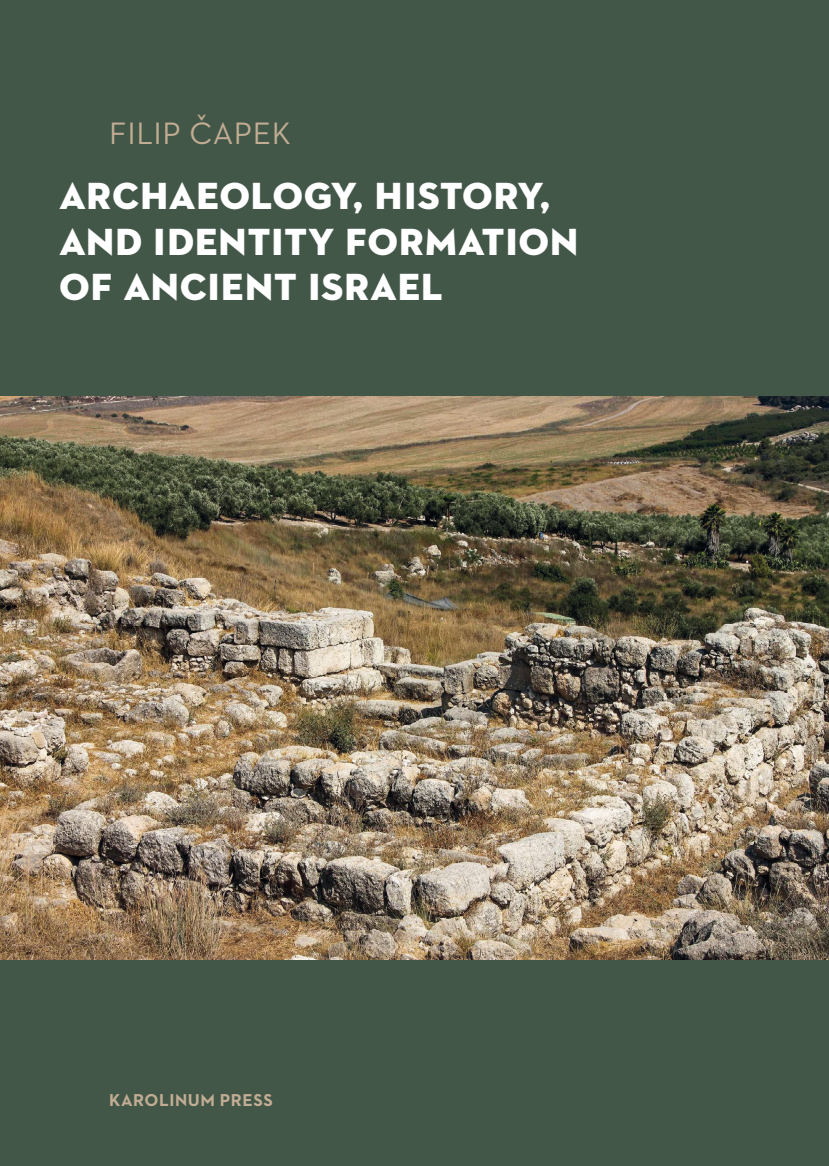
<style>
.page{position:relative;width:829px;height:1166px;background:#fff}
.page>*{position:absolute;margin:0;border:0;box-sizing:border-box;transform-origin:0 0}
.t1{font:38.5px/45.5px "Neutraface 2 Display Titling";letter-spacing:.03em;color:#fff}
.t2{font:31.5px "Neutraface 2 Text";letter-spacing:.02em;color:#c2ad94}
.t3{font:700 17.5px "Neutraface 2 Text";letter-spacing:.03em;color:#c2ad94}
</style>
<div class="page">
<div style="left:0;top:0;width:828px;height:1166px;background:#435748"></div>
<img style="left:0;top:397px;width:828px;height:562px">
<p class="t2" style="left:109px;top:113px;width:183px">FILIP ČAPEK</p>
<p class="t1" style="left:60px;top:173px;width:520px">ARCHAEOLOGY, HISTORY,<br>AND IDENTITY FORMATION<br>OF ANCIENT ISRAEL</p>
<p class="t3" style="left:109px;top:1089px;width:165px">KAROLINUM PRESS</p>
</div>
